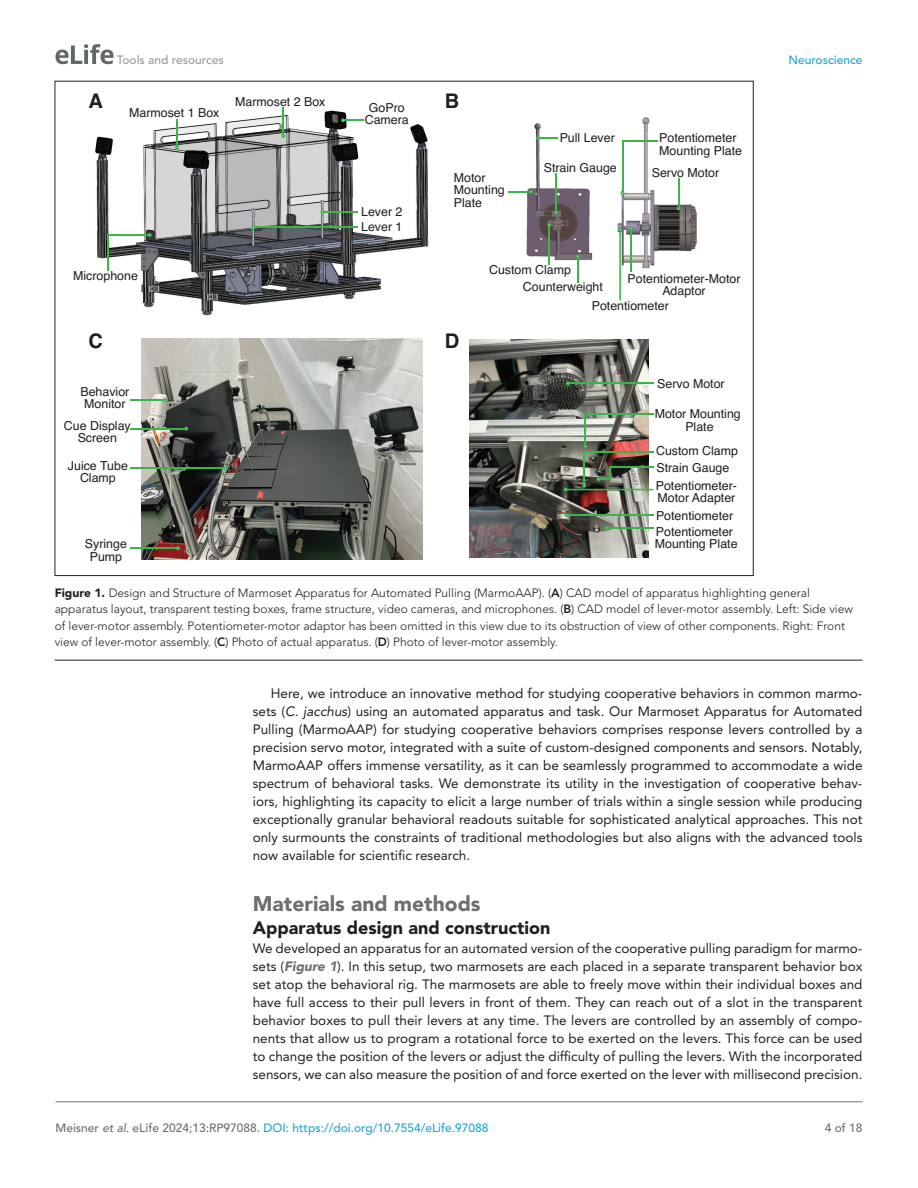
<style>
.page{position:relative;width:918px;height:1188px;background:#fff}
.page>*{position:absolute;margin:0;border:0;box-sizing:border-box;transform-origin:0 0}
.t1{font:900 21px "Avenir LT Std";color:#6e6e70}
.t2{font:700 20.1px "Helvetica";color:#211d1e}
.t3{font:900 18px "Avenir LT Std";color:#231f20}
.t4{font:13.5px/18px "Avenir LT Std";color:#231f20;text-align:justify}
.t5{font:12.45px/12.5px "Helvetica";color:#211d1e;text-align:center}
.t6{font:300 12px/16.5px "Avenir LT Std";color:#231f20}
.t7{font:500 12px "Avenir LT Std";color:#1ea4d7}
.t8{font:500 12px "Avenir LT Std";color:#9a9a9a}
.t9{font:500 12px "Avenir LT Std";color:#6e6e70}
.s1{font-weight:900}
.s2{font-weight:800}
.s3{font-style:italic}
.s4{font-weight:900;font-style:italic;color:#6e6e70}
.s5{color:#6e6e70}
.s6{font-style:italic;color:#6e6e70}
</style>
<div class="page">
<svg style="left:56px;top:44px;width:58px;height:20px"></svg>
<hr style="left:56px;top:1101px;width:806px;height:1px;background:#6e6e70">
<hr style="left:55px;top:660px;width:807px;height:1px;background:#231f20">
<img style="left:526px;top:123px;width:67px;height:138px">
<img style="left:544px;top:163px;width:49px;height:12px">
<hr style="left:538px;top:137px;width:20px;height:2px;background:#3bb54a">
<hr style="left:555px;top:173px;width:2px;height:38px;background:#3bb54a">
<hr style="left:548px;top:225px;width:2px;height:40px;background:#3bb54a">
<hr style="left:508px;top:191px;width:22px;height:2px;background:#3bb54a">
<svg style="left:529px;top:190px;width:4px;height:4px"></svg>
<svg style="left:554px;top:211px;width:4px;height:4px"></svg>
<svg style="left:547px;top:223px;width:4px;height:4px"></svg>
<svg style="left:576px;top:254px;width:4px;height:29px"></svg>
<svg style="left:536px;top:136px;width:4px;height:4px"></svg>
<img style="left:141px;top:339px;width:281px;height:221px">
<hr style="left:131px;top:428px;width:55px;height:1px;background:#3bb54a">
<svg style="left:184px;top:427px;width:4px;height:4px"></svg>
<hr style="left:131px;top:468px;width:95px;height:1px;background:#3bb54a">
<svg style="left:224px;top:466px;width:4px;height:4px"></svg>
<hr style="left:131px;top:400px;width:35px;height:1px;background:#3bb54a">
<svg style="left:163px;top:398px;width:4px;height:4px"></svg>
<hr style="left:131px;top:547px;width:47px;height:2px;background:#3bb54a">
<svg style="left:176px;top:546px;width:4px;height:4px"></svg>
<img style="left:469px;top:339px;width:180px;height:219px">
<hr style="left:568px;top:383px;width:86px;height:1px;background:#3bb54a">
<svg style="left:566px;top:381px;width:4px;height:4px"></svg>
<hr style="left:585px;top:413px;width:69px;height:2px;background:#3bb54a">
<hr style="left:606px;top:527px;width:48px;height:2px;background:#3bb54a">
<svg style="left:604px;top:526px;width:4px;height:4px"></svg>
<hr style="left:566px;top:514px;width:88px;height:2px;background:#3bb54a">
<svg style="left:564px;top:513px;width:4px;height:4px"></svg>
<hr style="left:566px;top:489px;width:87px;height:1px;background:#3bb54a">
<svg style="left:564px;top:488px;width:4px;height:4px"></svg>
<hr style="left:610px;top:467px;width:44px;height:1px;background:#3bb54a">
<svg style="left:596px;top:467px;width:15px;height:14px"></svg>
<svg style="left:582px;top:484px;width:4px;height:4px"></svg>
<hr style="left:583px;top:452px;width:2px;height:33px;background:#3bb54a">
<hr style="left:584px;top:452px;width:70px;height:1px;background:#3bb54a">
<img style="left:617px;top:117px;width:80px;height:153px">
<hr style="left:585px;top:414px;width:1px;height:34px;background:#3bb54a">
<svg style="left:583px;top:444px;width:4px;height:4px"></svg>
<img style="left:95px;top:110px;width:334px;height:206px">
<hr style="left:343px;top:119px;width:20px;height:2px;background:#3bb54a">
<hr style="left:108px;top:234px;width:42px;height:2px;background:#3bb54a">
<hr style="left:107px;top:234px;width:2px;height:37px;background:#3bb54a">
<hr style="left:176px;top:119px;width:2px;height:29px;background:#3bb54a">
<svg style="left:175px;top:146px;width:4px;height:4px"></svg>
<svg style="left:148px;top:233px;width:4px;height:4px"></svg>
<svg style="left:341px;top:118px;width:4px;height:4px"></svg>
<hr style="left:619px;top:230px;width:2px;height:70px;background:#3bb54a">
<svg style="left:677px;top:179px;width:4px;height:31px"></svg>
<svg style="left:618px;top:228px;width:4px;height:4px"></svg>
<hr style="left:631px;top:229px;width:1px;height:42px;background:#3bb54a">
<svg style="left:629px;top:226px;width:4px;height:4px"></svg>
<hr style="left:622px;top:141px;width:1px;height:51px;background:#3bb54a">
<svg style="left:621px;top:191px;width:4px;height:4px"></svg>
<hr style="left:622px;top:140px;width:35px;height:1px;background:#3bb54a">
<hr style="left:282px;top:107px;width:2px;height:29px;background:#3bb54a">
<svg style="left:281px;top:134px;width:4px;height:4px"></svg>
<hr style="left:322px;top:212px;width:36px;height:1px;background:#3bb54a">
<svg style="left:320px;top:210px;width:4px;height:4px"></svg>
<hr style="left:254px;top:226px;width:104px;height:2px;background:#3bb54a">
<svg style="left:252px;top:225px;width:4px;height:4px"></svg>
<h2 class="t2" style="left:88px;top:84px;width:16px">A</h2>
<p class="t8" style="left:117px;top:53px;width:108px">Tools and resources</p>
<p class="t7" style="left:788px;top:53px;width:76px">Neuroscience</p>
<p class="t5" style="left:129px;top:107px;width:92px">Marmoset 1 Box</p>
<p class="t5" style="left:235px;top:96px;width:92px">Marmoset 2 Box</p>
<p class="t5" style="left:365px;top:101px;width:46px">GoPro<br>Camera</p>
<p class="t5" style="left:361px;top:205px;width:43px;line-height:14.9px;text-align:left">Lever 2<br>Lever 1</p>
<h2 class="t2" style="left:445px;top:84px;width:16px">B</h2>
<p class="t5" style="left:454px;top:172px;width:52px;text-align:left">Motor<br>Mounting<br>Plate</p>
<p class="t5" style="left:560px;top:132px;width:57px">Pull Lever</p>
<p class="t5" style="left:544px;top:162px;width:75px">Strain Gauge</p>
<p class="t5" style="left:659px;top:132px;width:84px;text-align:left">Potentiometer<br>Mounting Plate</p>
<p class="t5" style="left:652px;top:167px;width:69px">Servo Motor</p>
<p class="t5" style="left:73px;top:270px;width:66px">Microphone</p>
<h2 class="t2" style="left:88px;top:325px;width:16px">C</h2>
<p class="t5" style="left:80px;top:385px;width:50px">Behavior<br>Monitor</p>
<p class="t5" style="left:64px;top:420px;width:68px">Cue Display<br>Screen</p>
<p class="t5" style="left:68px;top:459px;width:61px">Juice Tube<br>Clamp</p>
<p class="t5" style="left:85px;top:538px;width:44px">Syringe<br>Pump</p>
<h2 class="t2" style="left:445px;top:325px;width:16px">D</h2>
<p class="t5" style="left:489px;top:264px;width:83px">Custom Clamp</p>
<p class="t5" style="left:523px;top:280px;width:81px">Counterweight</p>
<p class="t5" style="left:628px;top:272px;width:114px">Potentiometer-Motor<br>Adaptor</p>
<p class="t5" style="left:592px;top:300px;width:79px">Potentiometer</p>
<p class="t5" style="left:657px;top:377px;width:69px">Servo Motor</p>
<p class="t5" style="left:655px;top:408px;width:88px">Motor Mounting<br>Plate</p>
<p class="t5" style="left:656px;top:445px;width:83px">Custom Clamp</p>
<p class="t5" style="left:656px;top:462px;width:75px">Strain Gauge</p>
<p class="t5" style="left:656px;top:479px;width:83px;text-align:left">Potentiometer-<br>Motor Adapter</p>
<p class="t5" style="left:656px;top:510px;width:79px">Potentiometer</p>
<p class="t5" style="left:655px;top:526px;width:84px;text-align:left">Potentiometer<br>Mounting Plate</p>
<p class="t6" style="left:55px;top:584px;width:800px"><span class="s1">Figure 1.</span> Design and Structure of Marmoset Apparatus for Automated Pulling (MarmoAAP). (<span class="s2">A</span>) CAD model of apparatus highlighting general apparatus layout, transparent testing boxes, frame structure, video cameras, and microphones. (<span class="s2">B</span>) CAD model of lever-motor assembly. Left: Side view of lever-motor assembly. Potentiometer-motor adaptor has been omitted in this view due to its obstruction of view of other components. Right: Front view of lever-motor assembly. (<span class="s2">C</span>) Photo of actual apparatus. (<span class="s2">D</span>) Photo of lever-motor assembly.</p>
<p class="t4" style="left:253px;top:685px;width:611px;text-indent:18px">Here, we introduce an innovative method for studying cooperative behaviors in common marmo&shy;sets (<span class="s3">C. jacchus</span>) using an automated apparatus and task. Our Marmoset Apparatus for Automated Pulling (MarmoAAP) for studying cooperative behaviors comprises response levers controlled by a precision servo motor, integrated with a suite of custom-designed components and sensors. Notably, MarmoAAP offers immense versatility, as it can be seamlessly programmed to accommodate a wide spectrum of behavioral tasks. We demonstrate its utility in the investigation of cooperative behav&shy;iors, highlighting its capacity to elicit a large number of trials within a single session while producing exceptionally granular behavioral readouts suitable for sophisticated analytical approaches. This not only surmounts the constraints of traditional methodologies but also aligns with the advanced tools now available for scientific research.</p>
<h1 class="t1" style="left:253px;top:891px;width:229px">Materials and methods</h1>
<h3 class="t3" style="left:253px;top:917px;width:299px">Apparatus design and construction</h3>
<p class="t4" style="left:253px;top:940px;width:611px">We developed an apparatus for an automated version of the cooperative pulling paradigm for marmo&shy;sets (<span class="s4">Figure 1</span>). In this setup, two marmosets are each placed in a separate transparent behavior box set atop the behavioral rig. The marmosets are able to freely move within their individual boxes and have full access to their pull levers in front of them. They can reach out of a slot in the transparent behavior boxes to pull their levers at any time. The levers are controlled by an assembly of compo&shy;nents that allow us to program a rotational force to be exerted on the levers. This force can be used to change the position of the levers or adjust the difficulty of pulling the levers. With the incorporated sensors, we can also measure the position of and force exerted on the lever with millisecond precision.</p>
<p class="t7" style="left:56px;top:1121px;width:435px"><span class="s5">Meisner</span> <span class="s6">et al</span><span class="s5">. eLife 2024;13:RP97088.</span> DOI: https://doi.org/10.7554/eLife.97088</p>
<p class="t9" style="left:825px;top:1121px;width:39px">4 of 18</p>
</div>
